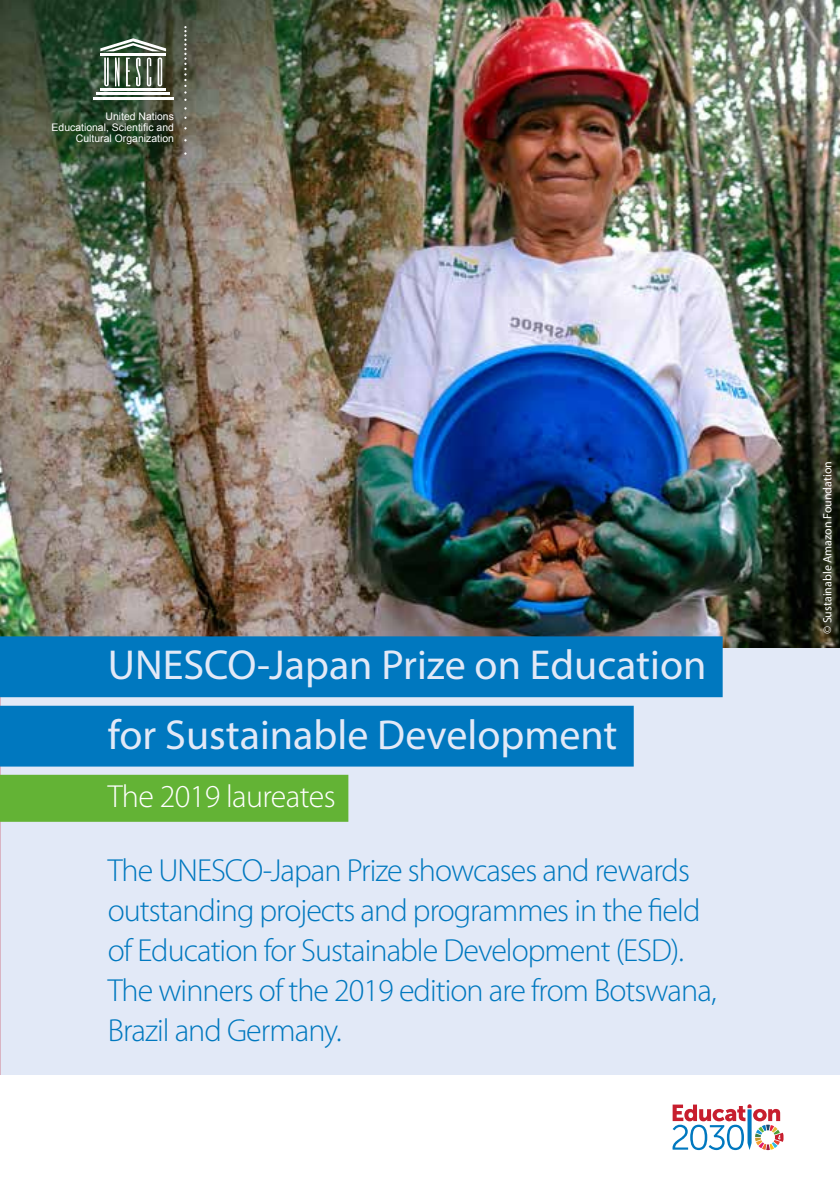
<style>
.page{position:relative;width:840px;height:1191px;background:#fff}
.page>*{position:absolute;margin:0;border:0;box-sizing:border-box;transform-origin:0 0}
.t1{font:42px/69.4px "Myriad Pro";color:#e2e9f7}
.t2{font:300 32px/40px "Myriad Pro";letter-spacing:-.03em;color:#0078bf}
.t3{font:300 32px "Myriad Pro";letter-spacing:-.02em;color:#fff}
.t4{font:12px "Myriad Pro";color:#fff}
.t5{font:10.4px/11.4px "Arial";color:#fff;text-align:right}
</style>
<div class="page">
<div style="left:0;top:648px;width:839px;height:441px;background:#e2e9f7"></div>
<img style="left:0;top:0;width:839px;height:648px">
<div style="left:0;top:1075px;width:839px;height:116px;background:#fff"></div>
<svg style="left:672px;top:1104px;width:111px;height:46px"></svg>
<svg style="left:184px;top:26px;width:2px;height:75px"></svg>
<hr style="left:100px;top:88px;width:66px;height:3px;background:#fff">
<hr style="left:97px;top:92px;width:72px;height:3px;background:#fff">
<hr style="left:93px;top:97px;width:80px;height:3px;background:#fff">
<hr style="left:100px;top:53px;width:66px;height:3px;background:#fff">
<svg style="left:100px;top:38px;width:66px;height:13px"></svg>
<svg style="left:104px;top:58px;width:5px;height:28px"></svg>
<svg style="left:115px;top:58px;width:4px;height:28px"></svg>
<svg style="left:126px;top:58px;width:4px;height:28px"></svg>
<svg style="left:147px;top:58px;width:4px;height:28px"></svg>
<svg style="left:157px;top:58px;width:5px;height:28px"></svg>
<svg style="left:136px;top:57px;width:4px;height:29px"></svg>
<div style="left:0;top:636px;width:722px;height:61px;background:#0078bf"></div>
<div style="left:0;top:705px;width:633px;height:61px;background:#0078bf"></div>
<div style="left:0;top:775px;width:348px;height:47px;background:#63b335"></div>
<p class="t5" style="left:52px;top:110px;width:124px">United Nations<br>Educational, Scientific and<br>Cultural Organization</p>
<h1 class="t1" style="left:108px;top:630px;width:599px">UNESCO-Japan Prize on Education for Sustainable Development</h1>
<p class="t3" style="left:108px;top:777px;width:229px">The 2019 laureates</p>
<p class="t2" style="left:108px;top:850px;width:610px">The UNESCO-Japan Prize showcases and rewards outstanding projects and programmes in the field of Education for Sustainable Development (ESD).<br>The winners of the 2019 edition are from Botswana, Brazil and Germany.</p>
<p class="t4" style="left:819px;top:634px;width:174px;rotate:-90deg">© Sustainable Amazon Foundation</p>
</div>
